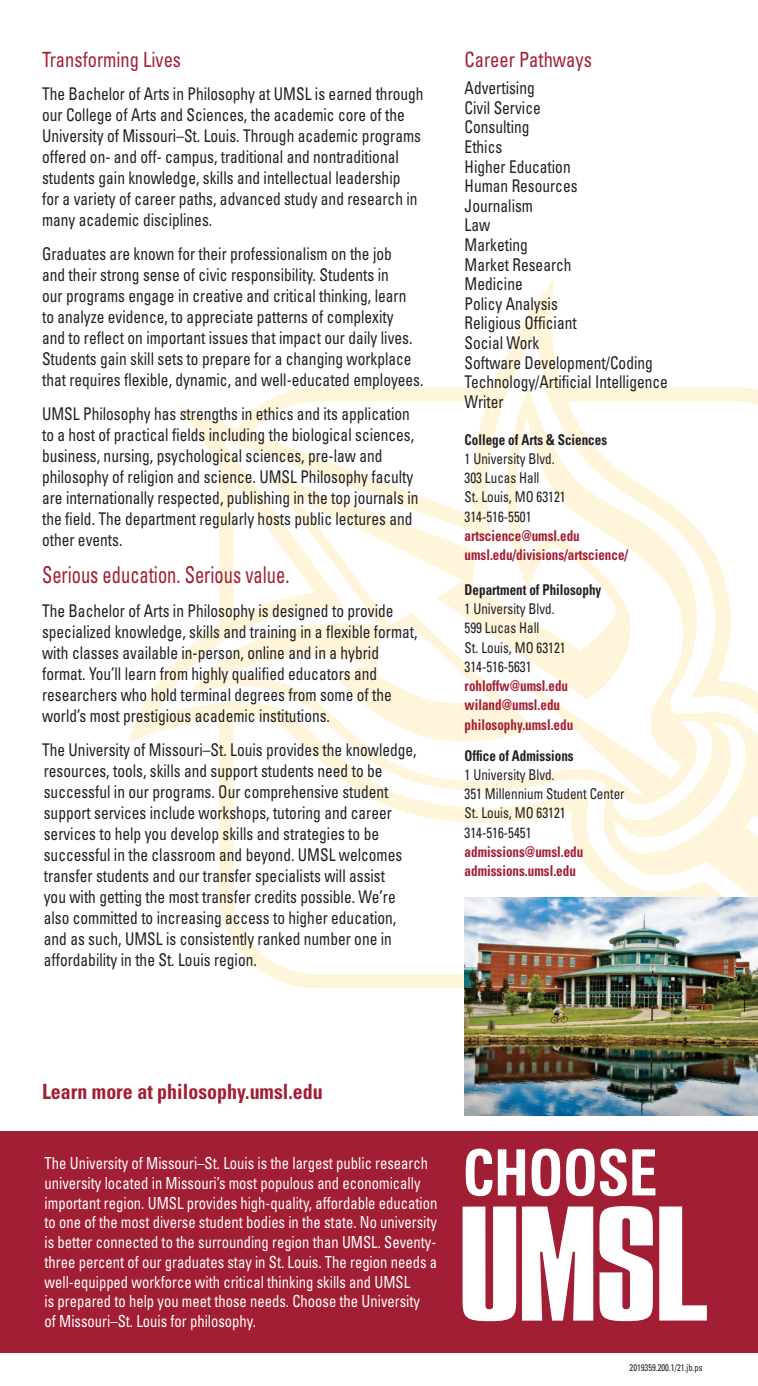
<style>
.page{position:relative;width:758px;height:1386px;background:#fff}
.page>*{position:absolute;margin:0;border:0;box-sizing:border-box;transform-origin:0 0}
.t1{font:700 condensed 63.7px "Univers";letter-spacing:-.01em;color:#fff;scale:.9 1}
.t2{font:condensed 23.28px "Univers";color:#a21e35;scale:.8 1}
.t3{font:condensed 21px "Univers";color:#a21e35;scale:.88 1}
.t4{font:700 condensed 21px "Univers";color:#a21e35;scale:.95 1}
.t5{font:condensed 17.5px/21px "Univers";color:#231f20;scale:.88 1}
.t6{font:condensed 16.62px/19.6px "Univers";color:#fff;scale:.88 1}
.t7{font:condensed 14.88px/19.2px "Univers";color:#231f20;scale:.88 1}
.t8{font:700 condensed 14.88px/19.2px "Univers";color:#a21e35;scale:.88 1}
.t9{font:700 condensed 14.88px "Univers";color:#231f20;scale:.88 1}
.t10{font:condensed 9.62px "Univers";color:#231f20;scale:.88 1}
</style>
<div class="page">
<div style="left:0;top:1131px;width:758px;height:222px;background:#a21e35"></div>
<svg style="left:129px;top:279px;width:629px;height:709px"></svg>
<img style="left:464px;top:897px;width:294px;height:218px">
<svg style="left:462px;top:1206px;width:54px;height:115px;background:#f0dbdf"></svg>
<svg style="left:522px;top:1206px;width:71px;height:114px"></svg>
<svg style="left:599px;top:1206px;width:54px;height:115px"></svg>
<svg style="left:659px;top:1206px;width:48px;height:114px"></svg>
<p class="t3" style="left:42px;top:46px;width:160px">Transforming Lives</p>
<p class="t5" style="left:42px;top:83px;width:435px">The Bachelor of Arts in Philosophy at UMSL is earned through our College of Arts and Sciences, the academic core of the University of Missouri–St. Louis. Through academic programs offered on- and off- campus, traditional and nontraditional students gain knowledge, skills and intellectual leadership<br>for a variety of career paths, advanced study and research in many academic disciplines.</p>
<p class="t5" style="left:42px;top:243px;width:435px">Graduates are known for their professionalism on the job<br>and their strong sense of civic responsibility. Students in<br>our programs engage in creative and critical thinking, learn<br>to analyze evidence, to appreciate patterns of complexity<br>and to reflect on important issues that impact our daily lives.<br>Students gain skill sets to prepare for a changing workplace that requires flexible, dynamic, and well-educated employees.</p>
<p class="t5" style="left:42px;top:402px;width:429px">UMSL Philosophy has strengths in ethics and its application to a host of practical fields including the biological sciences, business, nursing, psychological sciences, pre-law and philosophy of religion and science. UMSL Philosophy faculty are internationally respected, publishing in the top journals in the field. The department regularly hosts public lectures and other events.</p>
<h2 class="t2" style="left:42px;top:560px;width:311px">Serious education. Serious value.</h2>
<p class="t5" style="left:42px;top:600px;width:428px">The Bachelor of Arts in Philosophy is designed to provide specialized knowledge, skills and training in a flexible format, with classes available in-person, online and in a hybrid format. You’ll learn from highly qualified educators and researchers who hold terminal degrees from some of the world’s most prestigious academic institutions.</p>
<p class="t5" style="left:42px;top:738px;width:427px">The University of Missouri–St. Louis provides the knowledge, resources, tools, skills and support students need to be successful in our programs. Our comprehensive student support services include workshops, tutoring and career services to help you develop skills and strategies to be successful in the classroom and beyond. UMSL welcomes transfer students and our transfer specialists will assist<br>you with getting the most transfer credits possible. We’re also committed to increasing access to higher education, and as such, UMSL is consistently ranked number one in affordability in the St. Louis region.</p>
<p class="t3" style="left:465px;top:46px;width:146px">Career Pathways</p>
<p class="t5" style="left:465px;top:78px;width:232px;line-height:19.6px">Advertising<br>Civil Service<br>Consulting<br>Ethics<br>Higher Education<br>Human Resources<br>Journalism<br>Law<br>Marketing<br>Market Research<br>Medicine<br>Policy Analysis<br>Religious Officiant<br>Social Work<br>Software Development/Coding<br>Technology/Artificial Intelligence<br>Writer</p>
<p class="t9" style="left:465px;top:430px;width:163px">College of Arts &amp; Sciences</p>
<p class="t7" style="left:465px;top:448px;width:116px">1 University Blvd.<br>303 Lucas Hall<br>St. Louis, MO 63121<br>314-516-5501</p>
<p class="t8" style="left:465px;top:526px;width:187px">artscience@umsl.edu umsl.edu/divisions/artscience/</p>
<p class="t9" style="left:465px;top:580px;width:157px">Department of Philosophy</p>
<p class="t7" style="left:465px;top:599px;width:116px">1 University Blvd.<br>599 Lucas Hall<br>St. Louis, MO 63121<br>314-516-5631</p>
<p class="t8" style="left:465px;top:676px;width:125px">rohloffw@umsl.edu wiland@umsl.edu philosophy.umsl.edu</p>
<p class="t9" style="left:465px;top:746px;width:125px">Office of Admissions</p>
<p class="t7" style="left:465px;top:764px;width:183px">1 University Blvd.<br>351 Millennium Student Center<br>St. Louis, MO 63121<br>314-516-5451</p>
<p class="t8" style="left:465px;top:841px;width:136px">admissions@umsl.edu admissions.umsl.edu</p>
<p class="t4" style="left:42px;top:1079px;width:297px">Learn more at philosophy.umsl.edu</p>
<p class="t6" style="left:45px;top:1153px;width:448px">The University of Missouri–St. Louis is the largest public research university located in Missouri’s most populous and economically important region. UMSL provides high-quality, affordable education to one of the most diverse student bodies in the state. No university is better connected to the surrounding region than UMSL. Seventy&shy;three percent of our graduates stay in St. Louis. The region needs a well-equipped workforce with critical thinking skills and UMSL<br>is prepared to help you meet those needs. Choose the University<br>of Missouri–St. Louis for philosophy.</p>
<h1 class="t1" style="left:462px;top:1133px;width:218px">CHOOSE</h1>
<p class="t10" style="left:630px;top:1362px;width:84px">2019359.200.1/21.jb.ps</p>
</div>
